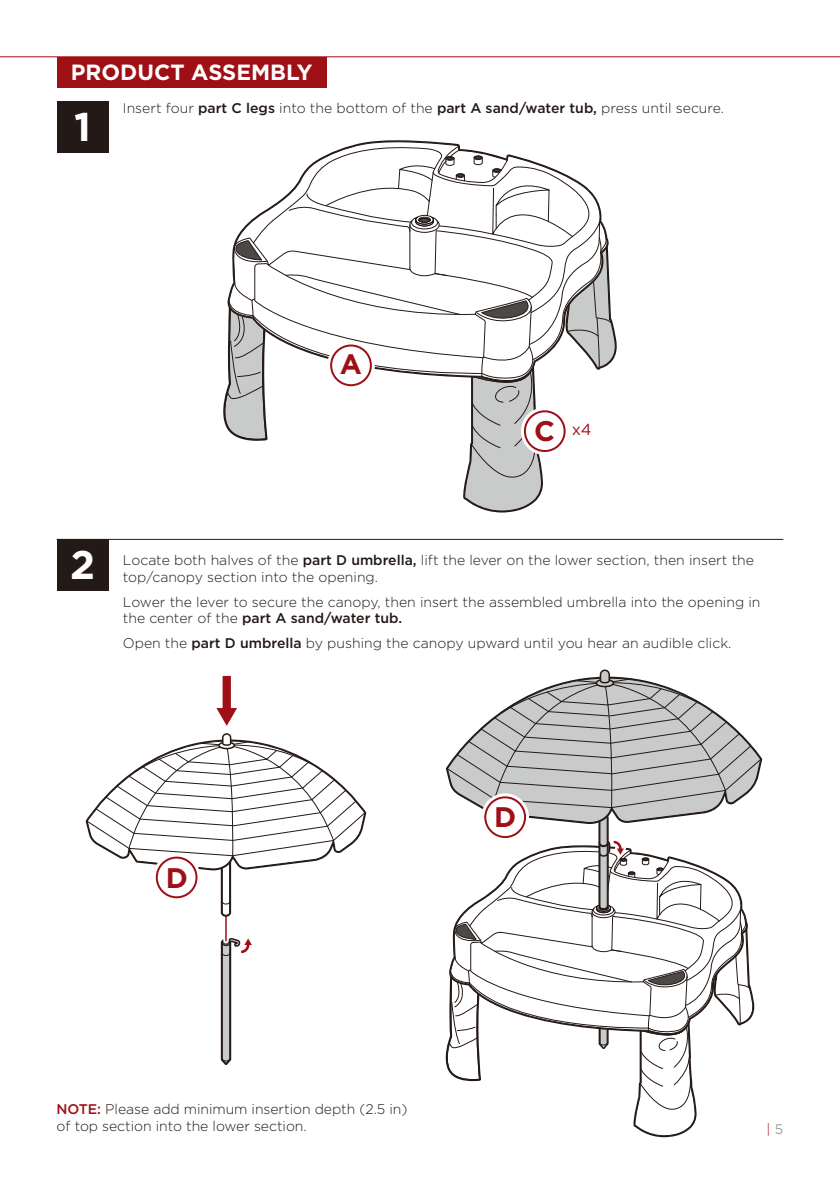
<style>
.page{position:relative;width:840px;height:1191px;background:#fff}
.page>*{position:absolute;margin:0;border:0;box-sizing:border-box;transform-origin:0 0}
.t1{font:700 40px "Gotham";color:#fff}
.t2{font:700 28.2px "Gotham";color:#9f0f16}
.t3{font:700 28px "Gotham";color:#9f0f16}
.t4{font:700 22px "Gotham";color:#fff}
.t5{font:16px "Gotham";color:#9f0f16}
.t6{font:300 14px/16.8px "Gotham";color:#231916}
.t7{font:300 13.8px "Gotham";color:#9f0f16}
.s1{font-weight:500}
.s2{font-weight:700;font-size:28.2px}
.s3{font-weight:500;color:#9f0f16}
.s4{font-weight:400;color:#9fa0a0}
</style>
<div class="page">
<div style="left:57px;top:57px;width:269px;height:30px;background:#9f0f16"></div>
<hr style="left:0;top:56px;width:839px;height:1px;background:#9f0f16">
<div style="left:57px;top:101px;width:51px;height:52px;background:#231916"></div>
<hr style="left:57px;top:539px;width:726px;height:1px;background:#231916">
<div style="left:57px;top:539px;width:51px;height:52px;background:#231916"></div>
<svg style="left:223px;top:144px;width:394px;height:369px"></svg>
<div style="left:523px;top:410px;width:42px;height:42px;border:2px solid #9f0f16;border-radius:50%"></div>
<svg style="left:223px;top:916px;width:5px;height:22px"></svg>
<hr style="left:225px;top:905px;width:1px;height:35px;background:#9f0f16">
<svg style="left:221px;top:938px;width:31px;height:127px"></svg>
<svg style="left:216px;top:676px;width:21px;height:50px"></svg>
<svg style="left:86px;top:733px;width:280px;height:183px"></svg>
<div style="left:156px;top:856px;width:41px;height:42px;border:2px solid #9f0f16;border-radius:50%"></div>
<svg style="left:445px;top:669px;width:316px;height:469px"></svg>
<div style="left:484px;top:796px;width:41px;height:42px;border:2px solid #9f0f16;border-radius:50%"></div>
<h3 class="t4" style="left:71px;top:58px;width:243px">PRODUCT ASSEMBLY</h3>
<h1 class="t1" style="left:74px;top:100px;width:18px">1</h1>
<p class="t6" style="left:123px;top:100px;width:602px">Insert four <span class="s1">part C legs</span> into the bottom of the <span class="s1">part A sand/water tub,</span> press until secure.</p>
<h3 class="t3" style="left:340px;top:345px;width:24px">A</h3>
<p class="t5" style="left:533px;top:419px;width:59px"><span class="s2">C</span> x4</p>
<h1 class="t1" style="left:70px;top:538px;width:26px">2</h1>
<p class="t6" style="left:123px;top:551px;width:632px">Locate both halves of the <span class="s1">part D umbrella,</span> lift the lever on the lower section, then insert the top/canopy section into the opening.</p>
<p class="t6" style="left:123px;top:593px;width:638px">Lower the lever to secure the canopy, then insert the assembled umbrella into the opening in the center of the <span class="s1">part A sand/water tub.</span></p>
<p class="t6" style="left:123px;top:634px;width:609px">Open the <span class="s1">part D umbrella</span> by pushing the canopy upward until you hear an audible click.</p>
<h2 class="t2" style="left:166px;top:859px;width:24px">D</h2>
<h2 class="t2" style="left:494px;top:798px;width:24px">D</h2>
<p class="t6" style="left:57px;top:1100px;width:352px"><span class="s3">NOTE:</span> Please add minimum insertion depth (2.5 in) of top section into the lower section.</p>
<p class="t7" style="left:766px;top:1120px;width:18px">| <span class="s4">5</span></p>
</div>
